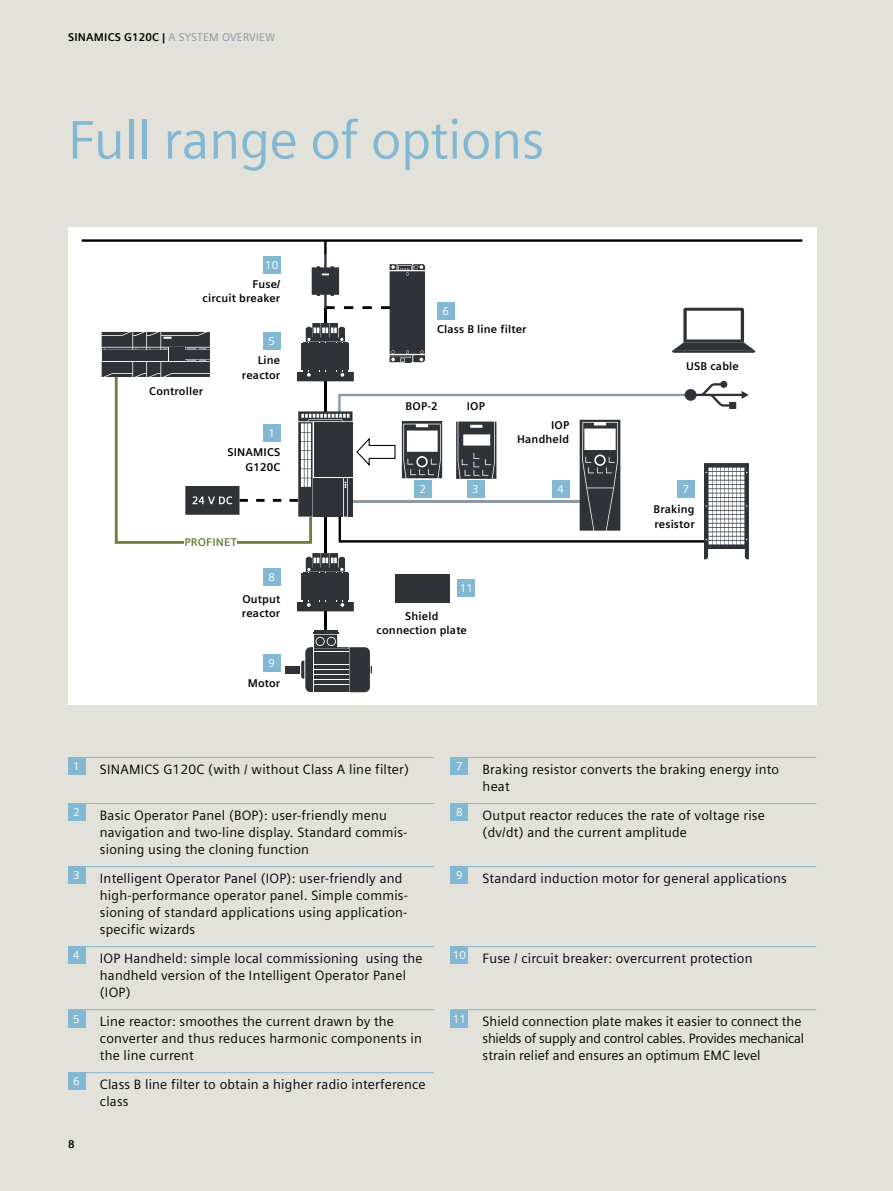
<style>
.page{position:relative;width:893px;height:1191px;background:#e2e1da}
.page>*{position:absolute;margin:0;border:0;box-sizing:border-box;transform-origin:0 0}
.t1{font:54px "Siemens Sans Global";letter-spacing:-.01em;color:#82b8d1}
.t2{font:13.5px/17px "Siemens Sans Global";letter-spacing:.015em;color:#000}
.t3{font:700 11.25px/14.7px "Siemens Sans Global";letter-spacing:.015em;color:#000;text-align:right}
.t4{font:11.25px "Siemens Sans Global";letter-spacing:.015em;color:#8c9aa6}
.t5{font:11.25px "Siemens Sans Global";letter-spacing:.015em;color:#fff}
.t6{font:700 11.25px "Siemens Sans Global";letter-spacing:.015em;color:#6b813e}
.s1{font-weight:700;color:#000}
</style>
<div class="page">
<div style="left:68px;top:227px;width:748px;height:478px;background:#fff"></div>
<hr style="left:476px;top:757px;width:340px;height:1px;background:#82b8d1">
<hr style="left:476px;top:803px;width:340px;height:1px;background:#82b8d1">
<svg style="left:451px;top:866px;width:25px;height:1px"></svg>
<hr style="left:476px;top:866px;width:340px;height:1px;background:#82b8d1">
<hr style="left:476px;top:946px;width:340px;height:1px;background:#82b8d1">
<svg style="left:451px;top:1009px;width:25px;height:1px"></svg>
<hr style="left:476px;top:1009px;width:340px;height:1px;background:#82b8d1">
<hr style="left:94px;top:757px;width:340px;height:1px;background:#82b8d1">
<hr style="left:94px;top:803px;width:340px;height:1px;background:#82b8d1">
<svg style="left:68px;top:866px;width:26px;height:1px"></svg>
<hr style="left:94px;top:866px;width:340px;height:1px;background:#82b8d1">
<hr style="left:94px;top:946px;width:340px;height:1px;background:#82b8d1">
<svg style="left:68px;top:1009px;width:26px;height:1px"></svg>
<hr style="left:94px;top:1009px;width:340px;height:1px;background:#82b8d1">
<hr style="left:94px;top:1072px;width:340px;height:1px;background:#82b8d1">
<div style="left:68px;top:757px;width:17px;height:17px;background:#82b8d1"></div>
<div style="left:451px;top:757px;width:17px;height:17px;background:#82b8d1"></div>
<div style="left:68px;top:803px;width:17px;height:17px;background:#82b8d1"></div>
<div style="left:451px;top:803px;width:17px;height:17px;background:#82b8d1"></div>
<div style="left:68px;top:867px;width:17px;height:17px;background:#82b8d1"></div>
<div style="left:451px;top:867px;width:17px;height:17px;background:#82b8d1"></div>
<div style="left:68px;top:946px;width:17px;height:17px;background:#82b8d1"></div>
<div style="left:451px;top:946px;width:17px;height:17px;background:#82b8d1"></div>
<div style="left:68px;top:1010px;width:17px;height:17px;background:#82b8d1"></div>
<div style="left:451px;top:1010px;width:17px;height:17px;background:#82b8d1"></div>
<div style="left:68px;top:1072px;width:17px;height:17px;background:#82b8d1"></div>
<hr style="left:324px;top:610px;width:3px;height:20px;background:#000">
<div style="left:286px;top:665px;width:14px;height:8px;background:#2f3338"></div>
<svg style="left:301px;top:630px;width:71px;height:62px"></svg>
<div style="left:301px;top:574px;width:48px;height:26px;background:#2f3338"></div>
<svg style="left:297px;top:600px;width:57px;height:11px"></svg>
<div style="left:396px;top:574px;width:54px;height:28px;background:#2f3338"></div>
<svg style="left:82px;top:239px;width:720px;height:334px"></svg>
<div style="left:263px;top:256px;width:17px;height:17px;background:#82b8d1"></div>
<div style="left:263px;top:332px;width:17px;height:17px;background:#82b8d1"></div>
<div style="left:263px;top:424px;width:17px;height:17px;background:#82b8d1"></div>
<div style="left:414px;top:480px;width:17px;height:17px;background:#82b8d1"></div>
<div style="left:467px;top:480px;width:17px;height:17px;background:#82b8d1"></div>
<div style="left:552px;top:480px;width:17px;height:17px;background:#82b8d1"></div>
<div style="left:678px;top:480px;width:17px;height:17px;background:#82b8d1"></div>
<div style="left:263px;top:568px;width:17px;height:17px;background:#82b8d1"></div>
<div style="left:458px;top:580px;width:17px;height:17px;background:#82b8d1"></div>
<div style="left:263px;top:654px;width:17px;height:17px;background:#82b8d1"></div>
<div style="left:437px;top:302px;width:17px;height:17px;background:#82b8d1"></div>
<p class="t4" style="left:68px;top:29px;width:208px"><span class="s1">SINAMICS G120C |</span> A SYSTEM OVERVIEW</p>
<h1 class="t1" style="left:68px;top:100px;width:478px">Full range of options</h1>
<p class="t5" style="left:265px;top:256px;width:15px">10</p>
<p class="t3" style="left:203px;top:276px;width:79px">Fuse/<br>circuit breaker</p>
<p class="t5" style="left:269px;top:333px;width:8px">5</p>
<p class="t3" style="left:149px;top:384px;width:56px">Controller</p>
<p class="t3" style="left:242px;top:353px;width:40px">Line reactor</p>
<p class="t5" style="left:269px;top:425px;width:8px">1</p>
<p class="t3" style="left:227px;top:444px;width:54px">SINAMICS<br>G120C</p>
<p class="t6" style="left:185px;top:536px;width:54px">PROFINET</p>
<p class="t5" style="left:269px;top:569px;width:8px">8</p>
<p class="t3" style="left:242px;top:591px;width:40px;text-align:left">Output reactor</p>
<p class="t5" style="left:269px;top:655px;width:8px">9</p>
<p class="t3" style="left:248px;top:676px;width:34px">Motor</p>
<p class="t5" style="left:442px;top:302px;width:8px">6</p>
<p class="t3" style="left:437px;top:322px;width:91px">Class B line filter</p>
<p class="t3" style="left:406px;top:399px;width:33px">BOP-2</p>
<p class="t3" style="left:467px;top:399px;width:20px">IOP</p>
<p class="t3" style="left:517px;top:417px;width:54px">IOP<br>Handheld</p>
<p class="t3" style="left:686px;top:358px;width:54px">USB cable</p>
<p class="t5" style="left:420px;top:480px;width:8px">2</p>
<p class="t5" style="left:472px;top:480px;width:8px">3</p>
<p class="t5" style="left:557px;top:480px;width:8px">4</p>
<p class="t5" style="left:683px;top:480px;width:8px">7</p>
<p class="t5" style="left:460px;top:580px;width:15px">11</p>
<p class="t3" style="left:377px;top:608px;width:92px;text-align:center">Shield connection plate</p>
<p class="t3" style="left:653px;top:502px;width:43px;text-align:left">Braking resistor</p>
<p class="t5" style="left:73px;top:757px;width:8px">1</p>
<p class="t5" style="left:456px;top:757px;width:8px">7</p>
<p class="t5" style="left:73px;top:803px;width:8px">2</p>
<p class="t5" style="left:456px;top:803px;width:8px">8</p>
<p class="t2" style="left:100px;top:761px;width:311px">SINAMICS G120C (with / without Class A line filter)</p>
<p class="t2" style="left:483px;top:761px;width:298px">Braking resistor converts the braking energy into heat</p>
<p class="t2" style="left:100px;top:807px;width:309px">Basic Operator Panel (BOP): user-friendly menu navigation and two-line display. Standard commis&shy;sioning using the cloning function</p>
<p class="t2" style="left:483px;top:807px;width:284px">Output reactor reduces the rate of voltage rise (dv/dt) and the current amplitude</p>
<p class="t2" style="left:100px;top:870px;width:310px">Intelligent Operator Panel (IOP): user-friendly and high-performance operator panel. Simple commis&shy;sioning of standard applications using application&shy;specific wizards</p>
<p class="t2" style="left:483px;top:870px;width:306px">Standard induction motor for general applications</p>
<p class="t2" style="left:100px;top:950px;width:324px">IOP Handheld: simple local commissioning using the handheld version of the Intelligent Operator Panel (IOP)</p>
<p class="t2" style="left:483px;top:950px;width:271px">Fuse / circuit breaker: overcurrent protection</p>
<p class="t2" style="left:100px;top:1013px;width:323px">Line reactor: smoothes the current drawn by the converter and thus reduces harmonic components in the line current</p>
<p class="t2" style="left:483px;top:1013px;width:323px">Shield connection plate makes it easier to connect the shields of supply and control cables. Provides mechanical strain relief and ensures an optimum EMC level</p>
<p class="t2" style="left:100px;top:1076px;width:327px">Class B line filter to obtain a higher radio interference class</p>
<p class="t5" style="left:73px;top:867px;width:8px">3</p>
<p class="t5" style="left:456px;top:867px;width:8px">9</p>
<p class="t5" style="left:73px;top:947px;width:8px">4</p>
<p class="t5" style="left:453px;top:947px;width:15px">10</p>
<p class="t5" style="left:73px;top:1010px;width:8px">5</p>
<p class="t5" style="left:453px;top:1010px;width:15px">11</p>
<p class="t5" style="left:73px;top:1073px;width:8px">6</p>
<p class="t3" style="left:68px;top:1137px;width:8px">8</p>
</div>
